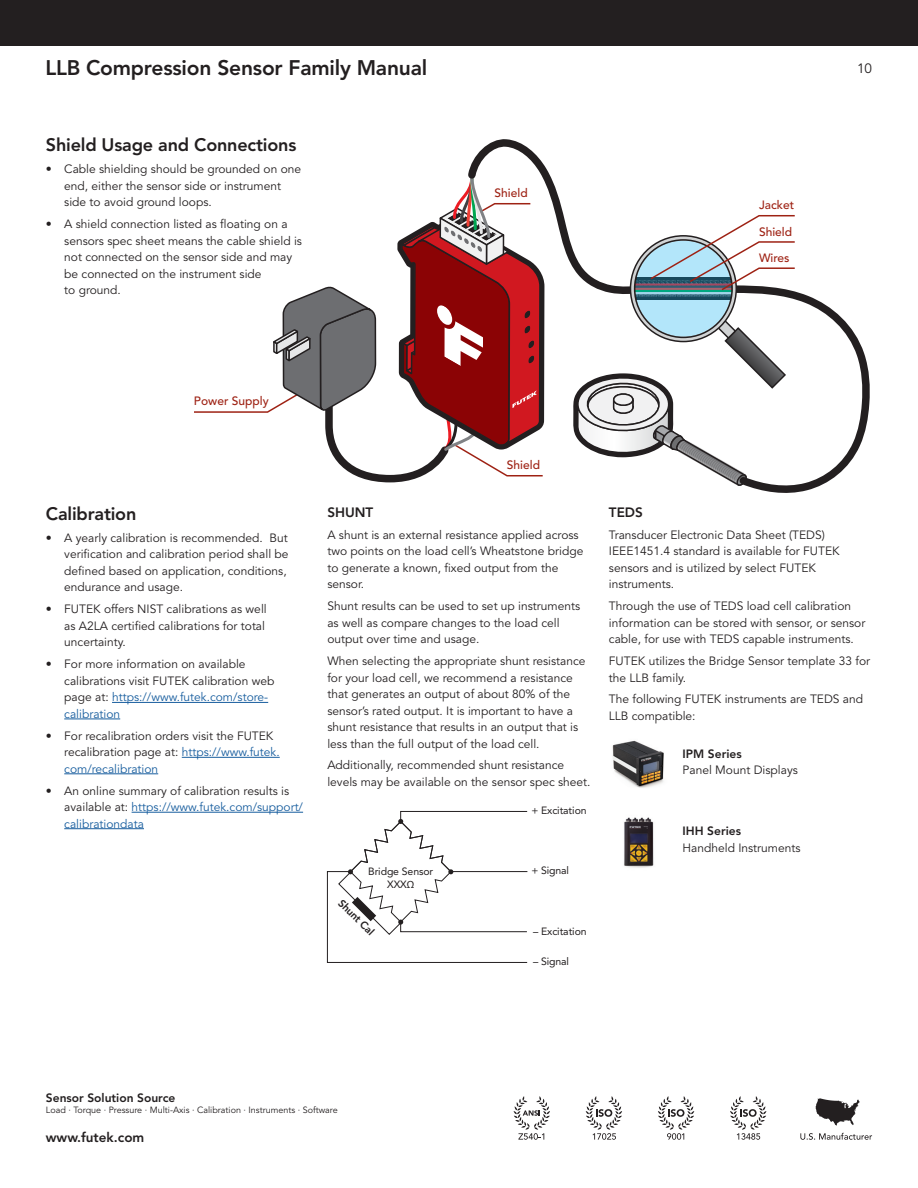
<style>
.page{position:relative;width:918px;height:1188px;background:#fff}
.page>*{position:absolute;margin:0;border:0;box-sizing:border-box;transform-origin:0 0}
.t1{font:800 21px "Avenir";letter-spacing:-.01em;color:#231f20}
.t2{font:800 18px "Avenir";letter-spacing:-.01em;color:#231f20}
.t3{font:800 13.5px "Avenir";color:#231f20}
.t4{font:13.5px "Avenir";color:#231f20}
.t5{font:12px/16.5px "Avenir";color:#231f20}
.t6{font:500 12px/26.2px "Avenir";color:#9e2214}
.t7{font:800 12px "Avenir";color:#231f20}
.t8{font:10.5px/13.5px "Avenir";letter-spacing:-.01em;color:#231f20;text-align:center}
.t9{font:800 10.5px "Avenir";color:#231f20}
.t10{font:9px "Avenir";color:#231f20}
.s1{color:#175d9e}
.s2{font-family:"Myriad Pro"}
.s3{font-weight:800}
</style>
<div class="page">
<div style="left:0;top:0;width:918px;height:45px;background:#231f20"></div>
<svg style="left:658px;top:1096px;width:36px;height:44px"></svg>
<svg style="left:586px;top:1096px;width:36px;height:44px"></svg>
<svg style="left:514px;top:1096px;width:36px;height:44px"></svg>
<svg style="left:730px;top:1096px;width:36px;height:44px"></svg>
<svg style="left:800px;top:1133px;width:72px;height:7px"></svg>
<svg style="left:816px;top:1098px;width:44px;height:28px"></svg>
<hr style="left:112px;top:702px;width:156px;height:1px;background:#175d9e">
<hr style="left:64px;top:719px;width:56px;height:1px;background:#175d9e">
<hr style="left:182px;top:757px;width:98px;height:1px;background:#175d9e">
<hr style="left:64px;top:774px;width:94px;height:1px;background:#175d9e">
<hr style="left:132px;top:812px;width:171px;height:1px;background:#175d9e">
<hr style="left:64px;top:828px;width:80px;height:1px;background:#175d9e">
<img style="left:612px;top:740px;width:52px;height:48px">
<img style="left:624px;top:817px;width:30px;height:51px">
<svg style="left:327px;top:811px;width:201px;height:152px"></svg>
<svg style="left:194px;top:139px;width:676px;height:354px"></svg>
<p class="t1" style="left:45px;top:56px;width:383px">LLB Compression Sensor Family Manual</p>
<p class="t4" style="left:857px;top:60px;width:16px">10</p>
<p class="t2" style="left:46px;top:134px;width:252px">Shield Usage and Connections</p>
<p class="t5" style="left:64px;top:161px;width:238px;text-indent:-18px">• Cable shielding should be grounded on one end, either the sensor side or instrument side to avoid ground loops.</p>
<p class="t5" style="left:64px;top:216px;width:239px;text-indent:-18px">• A shield connection listed as floating on a sensors spec sheet means the cable shield is not connected on the sensor side and may be connected on the instrument side<br>to ground.</p>
<p class="t6" style="left:495px;top:180px;width:35px">Shield</p>
<p class="t6" style="left:759px;top:192px;width:37px">Jacket<br>Shield<br>Wires</p>
<p class="t6" style="left:194px;top:388px;width:76px">Power Supply</p>
<p class="t2" style="left:46px;top:503px;width:92px">Calibration</p>
<p class="t5" style="left:64px;top:530px;width:226px;text-indent:-18px">• A yearly calibration is recommended. But verification and calibration period shall be defined based on application, conditions, endurance and usage.</p>
<p class="t5" style="left:64px;top:601px;width:204px;text-indent:-18px">• FUTEK offers NIST calibrations as well as A2LA certified calibrations for total uncertainty.</p>
<p class="t5" style="left:64px;top:656px;width:212px;text-indent:-18px">• For more information on available calibrations visit FUTEK calibration web page at: <span class="s1">https://www.futek. com/store&shy;calibration</span></p>
<p class="t5" style="left:64px;top:728px;width:215px;text-indent:-18px">• For recalibration orders visit the FUTEK recalibration page at: <span class="s1">https://www.futek. com/recalibration</span></p>
<p class="t5" style="left:64px;top:782px;width:240px;text-indent:-18px">• An online summary of calibration results is available at: <span class="s1">https://www.futek. com/support/ calibrationdata</span></p>
<p class="t6" style="left:507px;top:452px;width:35px">Shield</p>
<p class="t3" style="left:327px;top:504px;width:47px">SHUNT</p>
<p class="t5" style="left:327px;top:527px;width:257px">A shunt is an external resistance applied across two points on the load cell’s Wheatstone bridge to generate a known, fixed output from the sensor.</p>
<p class="t5" style="left:327px;top:598px;width:254px">Shunt results can be used to set up instruments as well as compare changes to the load cell output over time and usage.</p>
<p class="t5" style="left:327px;top:653px;width:260px">When selecting the appropriate shunt resistance for your load cell, we recommend a resistance that generates an output of about 80% of the sensor’s rated output. It is important to have a shunt resistance that results in an output that is less than the full output of the load cell.</p>
<p class="t5" style="left:327px;top:757px;width:263px">Additionally, recommended shunt resistance levels may be available on the sensor spec sheet.</p>
<p class="t8" style="left:368px;top:865px;width:67px">Bridge Sensor<br>XXX<span class="s2">Ω</span></p>
<p class="t9" style="left:345px;top:897px;width:48px;rotate:45deg">Shunt Cal</p>
<p class="t8" style="left:531px;top:804px;width:57px">+ Excitation</p>
<p class="t8" style="left:531px;top:864px;width:39px">+ Signal</p>
<p class="t8" style="left:533px;top:925px;width:55px">– Excitation</p>
<p class="t8" style="left:533px;top:955px;width:38px">– Signal</p>
<p class="t3" style="left:609px;top:504px;width:35px">TEDS</p>
<p class="t5" style="left:609px;top:527px;width:232px">Transducer Electronic Data Sheet (TEDS)<br>IEEE1451.4 standard is available for FUTEK sensors and is utilized by select FUTEK instruments.</p>
<p class="t5" style="left:609px;top:598px;width:258px">Through the use of TEDS load cell calibration information can be stored with sensor, or sensor cable, for use with TEDS capable instruments.</p>
<p class="t5" style="left:609px;top:653px;width:263px">FUTEK utilizes the Bridge Sensor template 33 for the LLB family.</p>
<p class="t5" style="left:609px;top:691px;width:256px">The following FUTEK instruments are TEDS and<br>LLB compatible:</p>
<p class="t5" style="left:683px;top:746px;width:117px"><span class="s3">IPM Series<br></span>Panel Mount Displays</p>
<p class="t5" style="left:683px;top:823px;width:120px"><span class="s3">IHH Series<br></span>Handheld Instruments</p>
<p class="t7" style="left:46px;top:1091px;width:131px">Sensor Solution Source</p>
<p class="t10" style="left:46px;top:1104px;width:293px">Load · Torque · Pressure · Multi-Axis · Calibration · Instruments · Software</p>
<p class="t3" style="left:46px;top:1129px;width:100px">www.futek.com</p>
</div>
